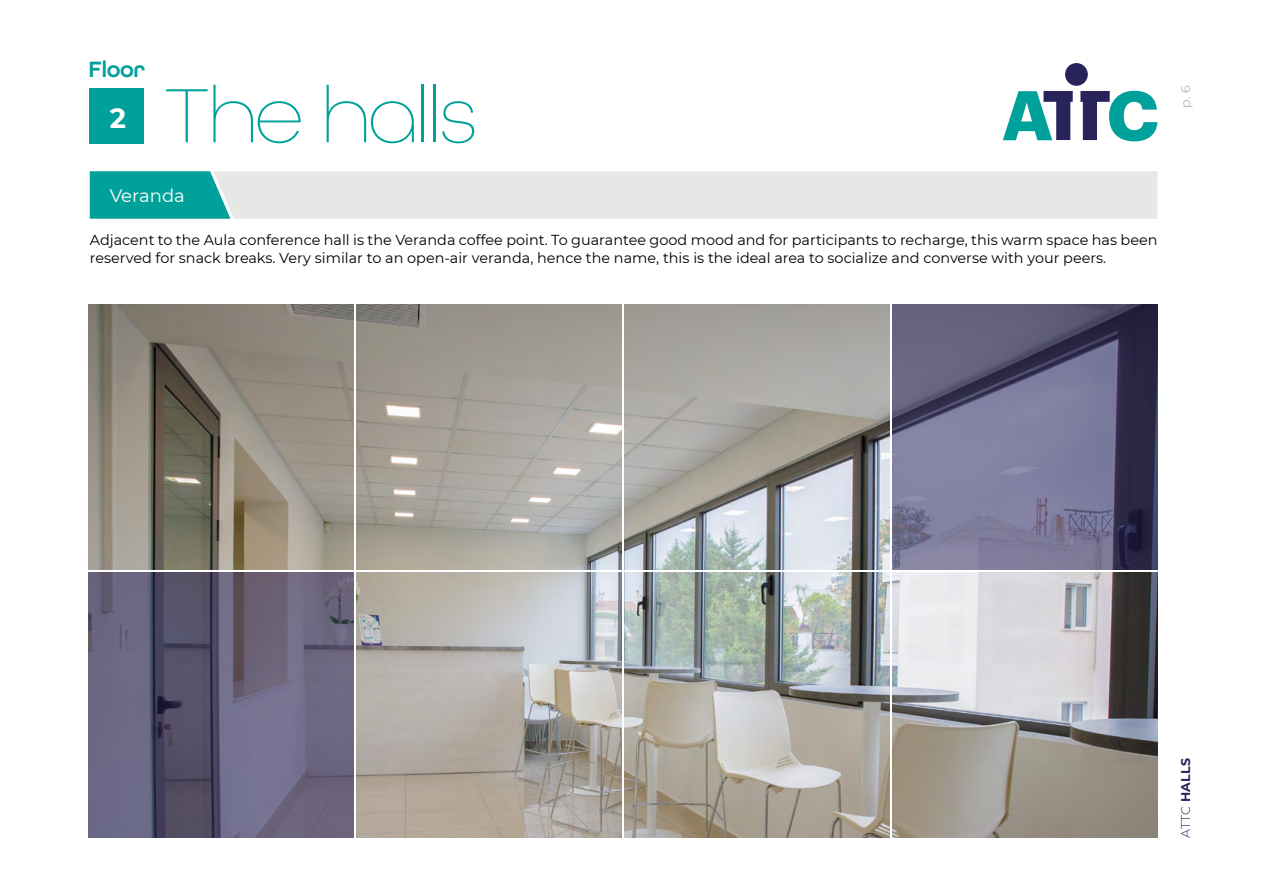
<style>
.page{position:relative;width:1263px;height:893px;background:#fff}
.page>*{position:absolute;margin:0;border:0;box-sizing:border-box;transform-origin:0 0}
.t1{font:81px "All Round Gothic X Lig";letter-spacing:-.02em;color:#00a19a}
.t2{font:700 27.6px "Montserrat";color:#fff}
.t3{font:600 23.4px "All Round Gothic";letter-spacing:-.02em;color:#00a19a}
.t4{font:18px "Montserrat";color:#fff}
.t5{font:14.4px/17.2px "Montserrat";color:#000}
.Page_Numbers_Headers{font:700 12.6px "Montserrat";color:#29235c}
.Page_Numbers_Headers-2{font:300 12.6px "Montserrat";color:#9d9d9c}
.s1{font-weight:300}
</style>
<div class="page">
<svg style="left:1003px;top:91px;width:70px;height:49px"></svg>
<svg style="left:1080px;top:91px;width:77px;height:50px"></svg>
<div style="left:1065px;top:63px;width:23px;height:23px;background:#29235c;border-radius:50%"></div>
<div style="left:89px;top:88px;width:55px;height:56px;background:#00a19a"></div>
<svg style="left:88px;top:572px;width:266px;height:266px"></svg>
<img style="left:88px;top:304px;width:266px;height:266px">
<div style="left:90px;top:171px;width:123px;height:48px;background:#00a19a"></div>
<div style="left:213px;top:171px;width:944px;height:48px;background:#e7e7e7"></div>
<img style="left:356px;top:572px;width:266px;height:266px">
<img style="left:356px;top:304px;width:266px;height:266px">
<img style="left:624px;top:572px;width:266px;height:266px">
<img style="left:892px;top:572px;width:265px;height:266px">
<img style="left:624px;top:304px;width:266px;height:266px">
<svg style="left:892px;top:304px;width:265px;height:266px"></svg>
<p class="t3" style="left:88px;top:56px;width:58px">Floor</p>
<p class="t2" style="left:110px;top:98px;width:18px">2</p>
<p class="t1" style="left:164px;top:67px;width:315px">The halls</p>
<p class="t4" style="left:110px;top:183px;width:77px">Veranda</p>
<p class="t5" style="left:90px;top:231px;width:1069px">Adjacent to the Aula conference hall is the Veranda coffee point. To guarantee good mood and for participants to recharge, this warm space has been reserved for snack breaks. Very similar to an open-air veranda, hence the name, this is the ideal area to socialize and converse with your peers.</p>
<p class="Page_Numbers_Headers-2" style="left:1177px;top:108px;width:23px;rotate:-90deg">p. 6</p>
<p class="Page_Numbers_Headers" style="left:1176px;top:837px;width:81px;rotate:-90deg"><span class="s1">ATTC</span> HALLS</p>
</div>
